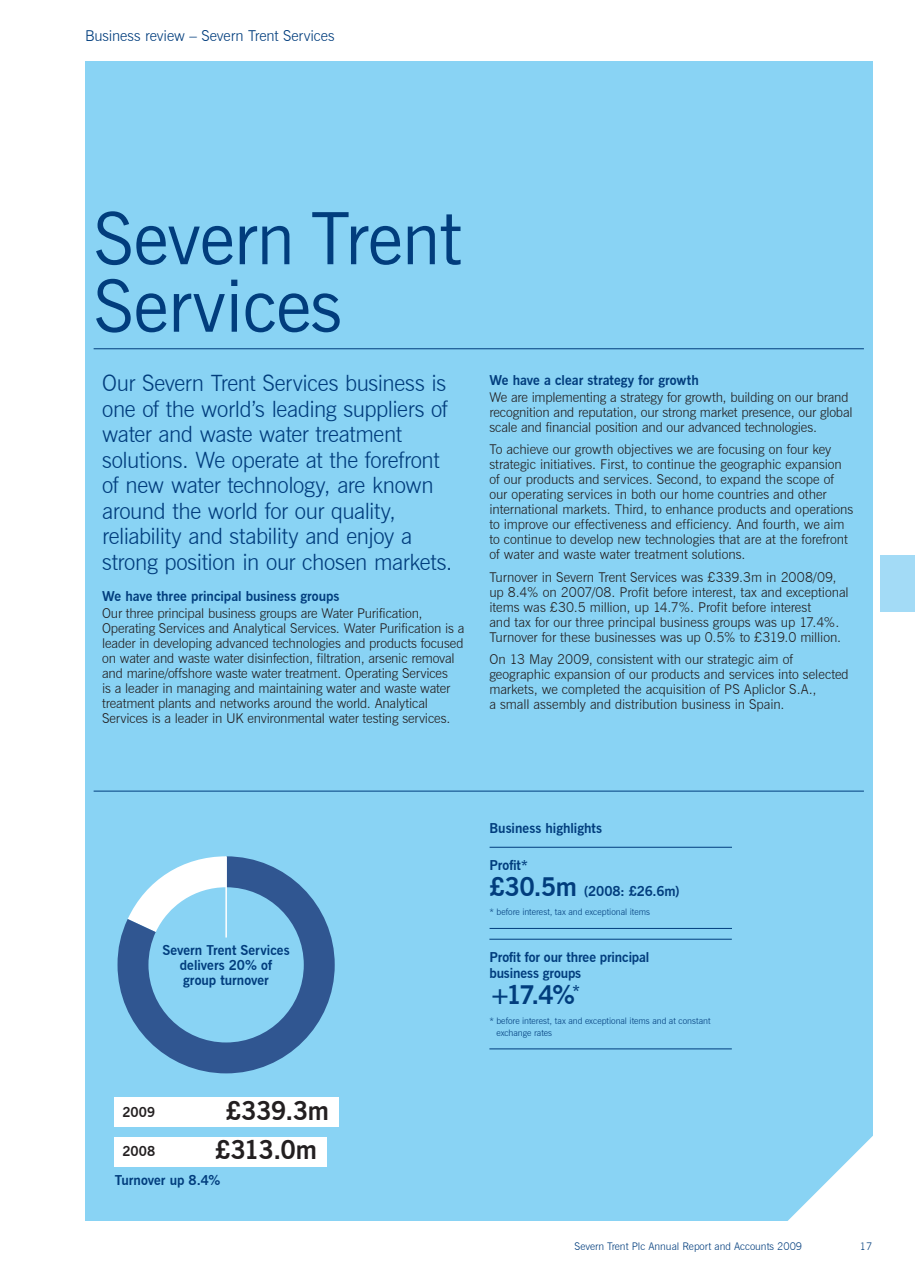
<style>
.page{position:relative;width:915px;height:1276px;background:#fff}
.page>*{position:absolute;margin:0;border:0;box-sizing:border-box;transform-origin:0 0}
.t1{font:72px/67.5px "News Gothic BT";letter-spacing:-.005em;color:#013d7d}
.t2{font:700 25.5px/39.2px "News Gothic BT";letter-spacing:-.03em;color:#231f20;text-align:center}
.t3{font:700 25.5px "News Gothic BT";color:#013d7d}
.t4{font:300 22.5px/25.5px "News Gothic BT";letter-spacing:-.015em;color:#013d7d}
.t5{font:300 15px "News Gothic BT";letter-spacing:-.005em;color:#013d7d}
.t6{font:300 13.5px/15px "News Gothic BT";letter-spacing:-.005em;color:#231f20}
.t7{font:700 13.5px/15px "News Gothic BT";color:#013d7d}
.t8{font:700 13.5px "News Gothic BT";letter-spacing:.005em;color:#231f20}
.t9{font:300 10.5px "News Gothic BT";color:#013d7d}
.t10{font:300 9px/12px "News Gothic BT";color:#013d7d}
.s1{font-size:25.5px}
</style>
<div class="page">
<div style="left:85px;top:62px;width:787px;height:1158px;background:#89d3f4"></div>
<hr style="left:94px;top:348px;width:769px;height:1px;background:#013d7d">
<hr style="left:489px;top:847px;width:242px;height:1px;background:#013d7d">
<hr style="left:489px;top:928px;width:242px;height:1px;background:#013d7d">
<hr style="left:489px;top:939px;width:242px;height:1px;background:#013d7d">
<hr style="left:489px;top:1048px;width:242px;height:1px;background:#013d7d">
<svg style="left:117px;top:856px;width:217px;height:217px"></svg>
<hr style="left:225px;top:856px;width:2px;height:81px;background:#fff">
<div style="left:114px;top:1097px;width:225px;height:30px;background:#fff"></div>
<div style="left:114px;top:1137px;width:212px;height:30px;background:#fff"></div>
<hr style="left:94px;top:791px;width:769px;height:1px;background:#013d7d">
<div style="left:880px;top:555px;width:34px;height:56px;background:#a3dbf6"></div>
<svg style="left:787px;top:1137px;width:85px;height:84px"></svg>
<p class="t5" style="left:85px;top:27px;width:251px">Business review – Severn Trent Services</p>
<h1 class="t1" style="left:94px;top:204px;width:369px">Severn Trent<br>Services</h1>
<p class="t4" style="left:102px;top:370px;width:352px">Our Severn Trent Services business is one of the world’s leading suppliers of water and waste water treatment solutions. We operate at the forefront of new water technology, are known around the world for our quality, reliability and stability and enjoy a strong position in our chosen markets.</p>
<p class="t7" style="left:102px;top:588px;width:239px">We have three principal business groups</p>
<p class="t6" style="left:102px;top:605px;width:364px">Our three principal business groups are Water Purification, Operating Services and Analytical Services. Water Purification is a leader in developing advanced technologies and products focused on water and waste water disinfection, filtration, arsenic removal and marine/offshore waste water treatment. Operating Services<br>is a leader in managing and maintaining water and waste water treatment plants and networks around the world. Analytical Services is a leader in UK environmental water testing services.</p>
<p class="t7" style="left:489px;top:372px;width:211px">We have a clear strategy for growth</p>
<p class="t6" style="left:489px;top:389px;width:364px">We are implementing a strategy for growth, building on our brand recognition and reputation, our strong market presence, our global scale and financial position and our advanced technologies.</p>
<p class="t6" style="left:489px;top:442px;width:365px">To achieve our growth objectives we are focusing on four key strategic initiatives. First, to continue the geographic expansion of our products and services. Second, to expand the scope of our operating services in both our home countries and other international markets. Third, to enhance products and operations to improve our effectiveness and efficiency. And fourth, we aim to continue to develop new technologies that are at the forefront of water and waste water treatment solutions.</p>
<p class="t6" style="left:489px;top:569px;width:361px">Turnover in Severn Trent Services was £339.3m in 2008/09, up 8.4% on 2007/08. Profit before interest, tax and exceptional items was £30.5 million, up 14.7%. Profit before interest<br>and tax for our three principal business groups was up 17.4%.<br>Turnover for these businesses was up 0.5% to £319.0 million.</p>
<p class="t6" style="left:489px;top:652px;width:361px">On 13 May 2009, consistent with our strategic aim of geographic expansion of our products and services into selected markets, we completed the acquisition of PS Apliclor S.A.,<br>a small assembly and distribution business in Spain.</p>
<p class="t7" style="left:162px;top:943px;width:129px;text-align:center">Severn Trent Services delivers 20% of group turnover</p>
<p class="t8" style="left:122px;top:1104px;width:34px">2009</p>
<p class="t8" style="left:122px;top:1143px;width:34px">2008</p>
<h2 class="t2" style="left:215px;top:1091px;width:115px">£339.3m £313.0m</h2>
<p class="t7" style="left:115px;top:1172px;width:107px">Turnover up 8.4%</p>
<p class="t7" style="left:489px;top:821px;width:114px">Business highlights</p>
<p class="t7" style="left:489px;top:852px;width:191px;line-height:25.5px">Profit*<br><span class="s1">£30.5m</span> (2008: £26.6m)</p>
<p class="t10" style="left:489px;top:905px;width:162px">* before interest, tax and exceptional items</p>
<p class="t7" style="left:489px;top:949px;width:161px;line-height:16.5px">Profit for our three principal business groups</p>
<h2 class="t3" style="left:489px;top:979px;width:92px">+17.4%<sup>*</sup></h2>
<p class="t10" style="left:496px;top:1014px;width:215px;text-indent:-7px">* before interest, tax and exceptional items and at constant exchange rates</p>
<p class="t9" style="left:574px;top:1239px;width:229px">Severn Trent Plc Annual Report and Accounts 2009</p>
<p class="t9" style="left:859px;top:1239px;width:14px">17</p>
</div>
